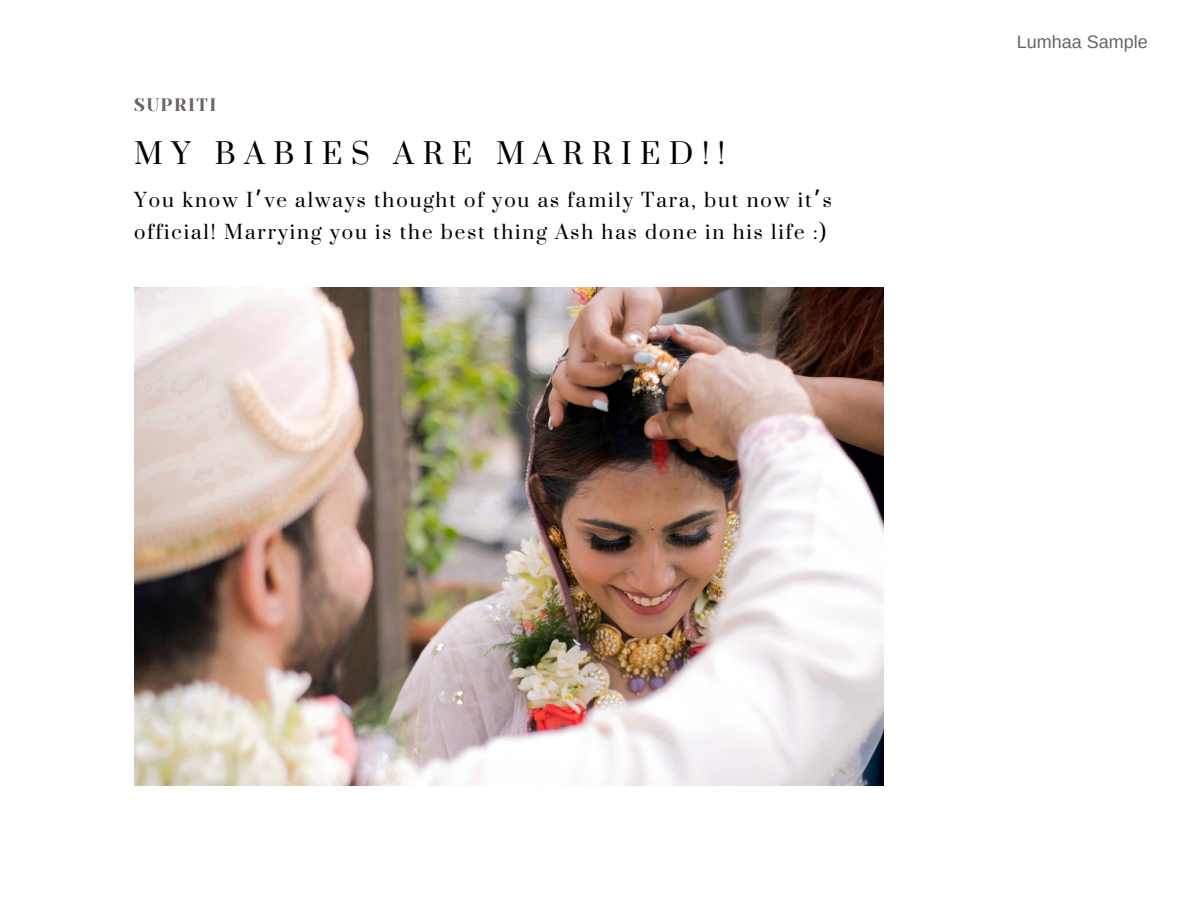
<style>
.page{position:relative;width:1188px;height:918px;background:#fff}
.page>*{position:absolute;margin:0;border:0;box-sizing:border-box;transform-origin:0 0}
.t1{font:36px "Suranna";letter-spacing:.24em;color:#000}
.t2{font:24px/32.7px "Suranna";letter-spacing:.08em;color:#000}
.t3{font:18px "Arimo";color:#6b6462}
.t4{font:18px "Yeseva One";letter-spacing:.08em;color:#6b6462}
.s1{font-family:"Noto Sans Gurmukhi"}
</style>
<div class="page">
<img style="left:134px;top:288px;width:749px;height:498px">
<p class="t4" style="left:134px;top:95px;width:84px">SUPRITI</p>
<p class="t1" style="left:134px;top:131px;width:592px">MY BABIES ARE MARRIED!!</p>
<p class="t2" style="left:134px;top:182px;width:699px">You know I<span class="s1">’</span>ve always thought of you as family Tara, but now it<span class="s1">’</span>s official! Marrying you is the best thing Ash has done in his life :)</p>
<p class="t3" style="left:1017px;top:32px;width:133px">Lumhaa Sample</p>
</div>
